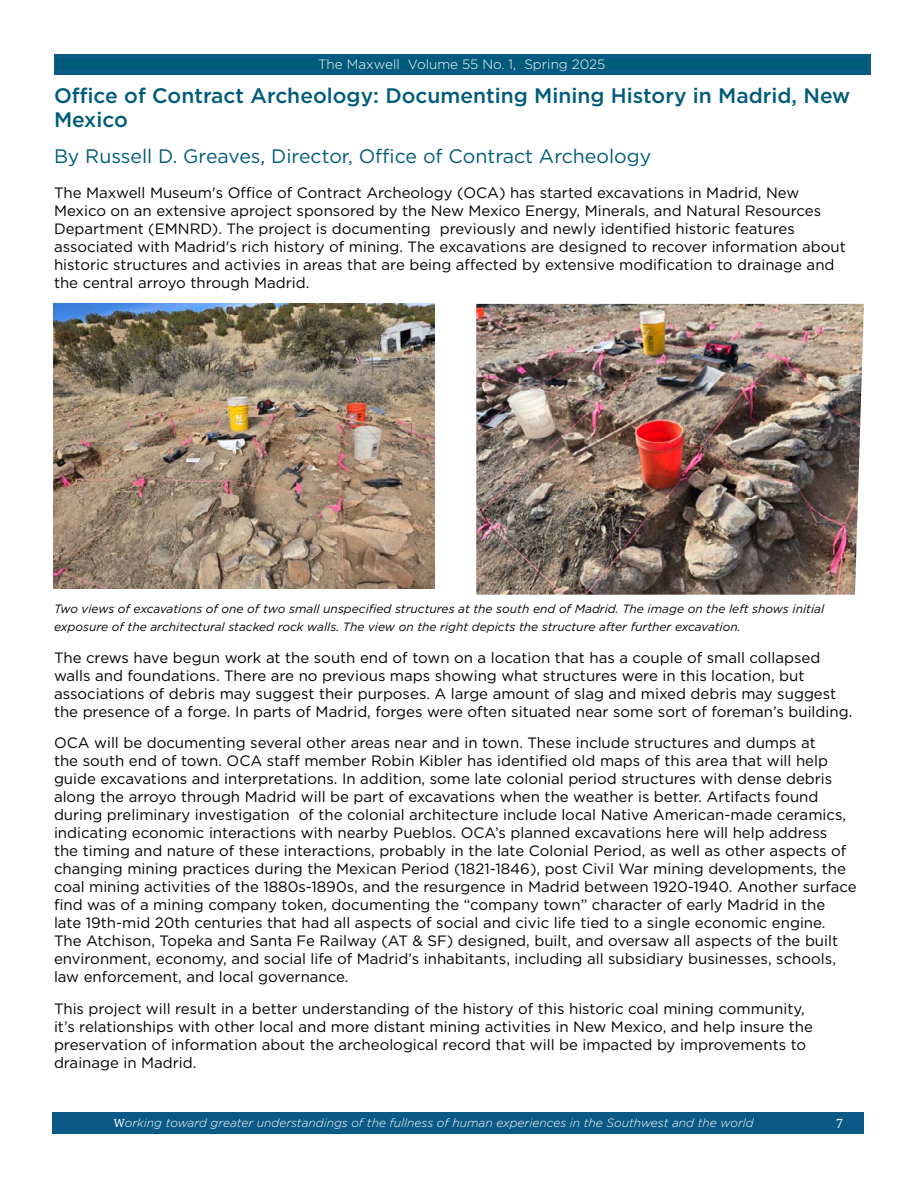
<style>
.page{position:relative;width:918px;height:1188px;background:#fff}
.page>*{position:absolute;margin:0;border:0;box-sizing:border-box;transform-origin:0 0}
.t1{font:500 21px/24px "Gotham";color:#005b7b}
.t2{font:19.5px "Gotham";color:#005b7b}
.t3{font:15px/18px "Gotham";color:#000}
.t4{font:300 13.5px "Gotham";color:#fff}
.t5{font:13.5px "Cambria";color:#fff}
.t6{font:italic 12px/18px "Gotham";color:#000}
.t7{font:italic 300 12px "Gotham";color:#fff}
.s1{font-family:"Cambria";font-weight:400;font-style:normal}
</style>
<div class="page">
<div style="left:55px;top:54px;width:816px;height:21px;background:#0b5a86"></div>
<div style="left:54px;top:58px;width:816px;height:13px;background:#0b5a86"></div>
<div style="left:57px;top:58px;width:810px;height:12px;background:#005b7b"></div>
<div style="left:52px;top:1112px;width:812px;height:22px;background:#0b5a86"></div>
<img style="left:54px;top:303px;width:380px;height:286px">
<img style="left:476px;top:304px;width:388px;height:291px">
<p class="t4" style="left:318px;top:56px;width:289px">The Maxwell Volume 55 No. 1, Spring 2025</p>
<h1 class="t1" style="left:54px;top:84px;width:798px">Office of Contract Archeology: Documenting Mining History in Madrid, New<br>Mexico</h1>
<h2 class="t2" style="left:54px;top:144px;width:599px">By Russell D. Greaves, Director, Office of Contract Archeology</h2>
<p class="t3" style="left:54px;top:183px;width:793px">The Maxwell Museum's Office of Contract Archeology (OCA) has started excavations in Madrid, New Mexico on an extensive aproject sponsored by the New Mexico Energy, Minerals, and Natural Resources Department (EMNRD). The project is documenting previously and newly identified historic features associated with Madrid's rich history of mining. The excavations are designed to recover information about historic structures and activies in areas that are being affected by extensive modification to drainage and the central arroyo through Madrid.</p>
<p class="t6" style="left:54px;top:600px;width:772px">Two views of excavations of one of two small unspecified structures at the south end of Madrid. The image on the left shows initial exposure of the architectural stacked rock walls. The view on the right depicts the structure after further excavation.</p>
<p class="t3" style="left:54px;top:648px;width:800px">The crews have begun work at the south end of town on a location that has a couple of small collapsed walls and foundations. There are no previous maps showing what structures were in this location, but associations of debris may suggest their purposes. A large amount of slag and mixed debris may suggest the presence of a forge. In parts of Madrid, forges were often situated near some sort of foreman’s building.</p>
<p class="t3" style="left:54px;top:734px;width:804px">OCA will be documenting several other areas near and in town. These include structures and dumps at<br>the south end of town. OCA staff member Robin Kibler has identified old maps of this area that will help guide excavations and interpretations. In addition, some late colonial period structures with dense debris along the arroyo through Madrid will be part of excavations when the weather is better. Artifacts found during preliminary investigation of the colonial architecture include local Native American-made ceramics, indicating economic interactions with nearby Pueblos. OCA’s planned excavations here will help address<br>the timing and nature of these interactions, probably in the late Colonial Period, as well as other aspects of changing mining practices during the Mexican Period (1821-1846), post Civil War mining developments, the coal mining activities of the 1880s-1890s, and the resurgence in Madrid between 1920-1940. Another surface find was of a mining company token, documenting the “company town” character of early Madrid in the<br>late 19th-mid 20th centuries that had all aspects of social and civic life tied to a single economic engine.<br>The Atchison, Topeka and Santa Fe Railway (AT &amp; SF) designed, built, and oversaw all aspects of the built environment, economy, and social life of Madrid’s inhabitants, including all subsidiary businesses, schools, law enforcement, and local governance.</p>
<p class="t3" style="left:54px;top:999px;width:761px">This project will result in a better understanding of the history of this historic coal mining community, it’s relationships with other local and more distant mining activities in New Mexico, and help insure the preservation of information about the archeological record that will be impacted by improvements to drainage in Madrid.</p>
<p class="t7" style="left:114px;top:1116px;width:641px"><span class="s1">W</span>orking toward greater understandings of the fullness of human experiences in the Southwest and the world</p>
<p class="t5" style="left:836px;top:1116px;width:9px">7</p>
</div>
